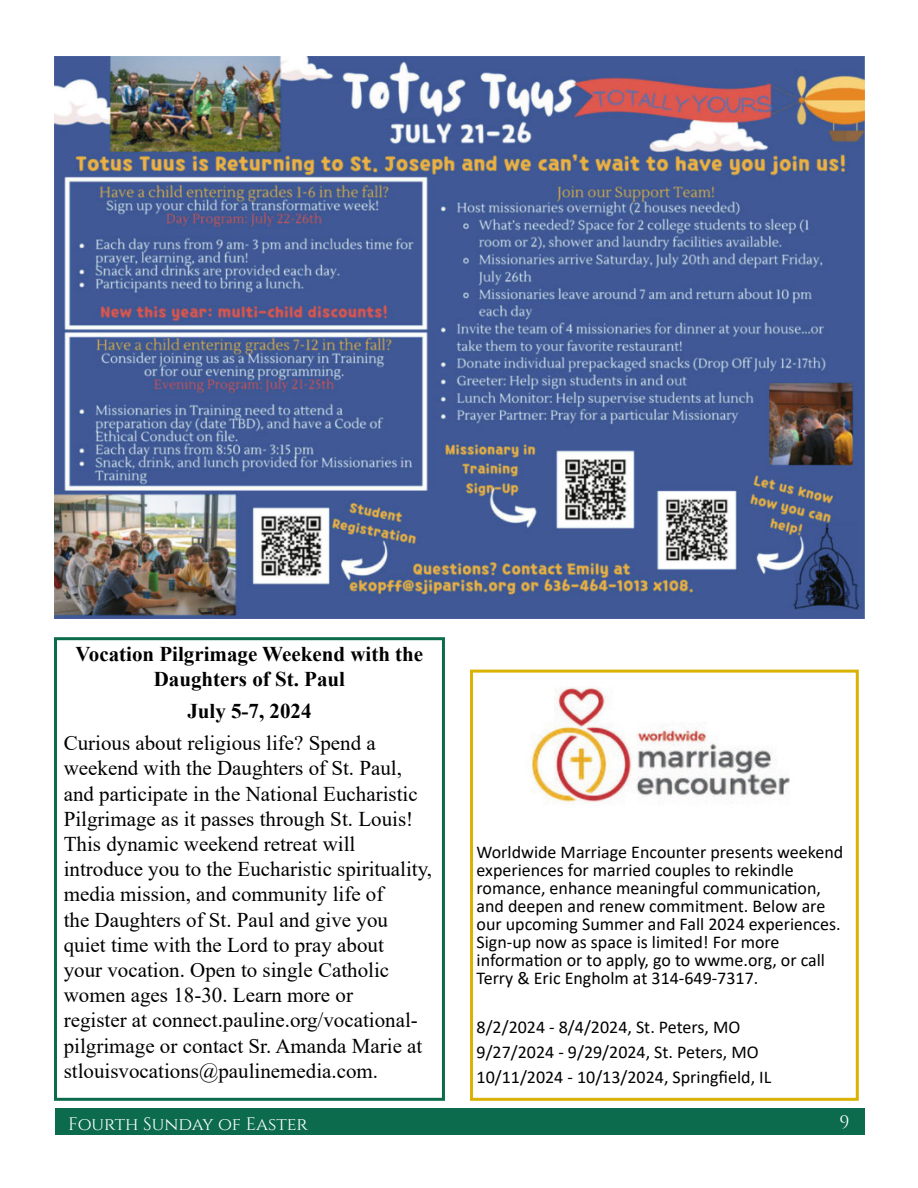
<style>
.page{position:relative;width:918px;height:1188px;background:#fff}
.page>*{position:absolute;margin:0;border:0;box-sizing:border-box;transform-origin:0 0}
.t1{font:21px/25.2px "Times New Roman";color:#000}
.t2{font:700 21px/25.2px "Times New Roman";color:#000;text-align:center}
.t3{font:18px/18px "Grfksb Calibri";color:#000}
.t4{font:18px/18px "Vwxggl Calibri";color:#000}
.t5{font:18px "Xmcdfb Cinzel";color:#fff}
.t6{font:18px "Wxvtwm Cinzel";color:#fff}
</style>
<div class="page">
<div style="left:55px;top:1108px;width:810px;height:27px;background:#0c6b4d"></div>
<img style="left:54px;top:56px;width:810px;height:563px">
<div style="left:54px;top:637px;width:391px;height:464px;border:3px solid #0c6b4d"></div>
<div style="left:470px;top:670px;width:389px;height:431px;border:3px solid #dab203"></div>
<img style="left:531px;top:687px;width:259px;height:116px">
<p class="t2" style="left:76px;top:641px;width:349px">Vocation Pilgrimage Weekend with the<br>Daughters of St. Paul</p>
<p class="t2" style="left:187px;top:698px;width:126px">July 5-7, 2024</p>
<p class="t1" style="left:64px;top:730px;width:370px">Curious about religious life? Spend a weekend with the Daughters of St. Paul, and participate in the National Eucharistic Pilgrimage as it passes through St. Louis!<br>This dynamic weekend retreat will introduce you to the Eucharistic spirituality, media mission, and community life of<br>the Daughters of St. Paul and give you quiet time with the Lord to pray about<br>your vocation. Open to single Catholic women ages 18-30. Learn more or<br>register at connect.pauline.org/vocational&shy;pilgrimage or contact Sr. Amanda Marie at stlouisvocations@paulinemedia.com.</p>
<p class="t3" style="left:477px;top:843px;width:368px">Worldwide Marriage Encounter presents weekend experiences for married couples to rekindle</p>
<p class="t4" style="left:477px;top:879px;width:346px">romance, enhance meaningful communication,</p>
<p class="t3" style="left:477px;top:897px;width:366px">and deepen and renew commitment. Below are our upcoming Summer and Fall 2024 experiences.<br>Sign-up now as space is limited! For more</p>
<p class="t4" style="left:477px;top:951px;width:350px">information or to apply, go to wwme.org, or call<br>Terry &amp; Eric Engholm at 314-649-7317.</p>
<p class="t3" style="left:477px;top:1018px;width:265px">8/2/2024 - 8/4/2024, St. Peters, MO</p>
<p class="t4" style="left:477px;top:1039px;width:296px;line-height:24.8px">9/27/2024 - 9/29/2024, St. Peters, MO<br>10/11/2024 - 10/13/2024, Springfield, IL</p>
<p class="t5" style="left:68px;top:1114px;width:241px">Fourth Sunday of Easter</p>
<p class="t6" style="left:839px;top:1111px;width:12px">9</p>
</div>
